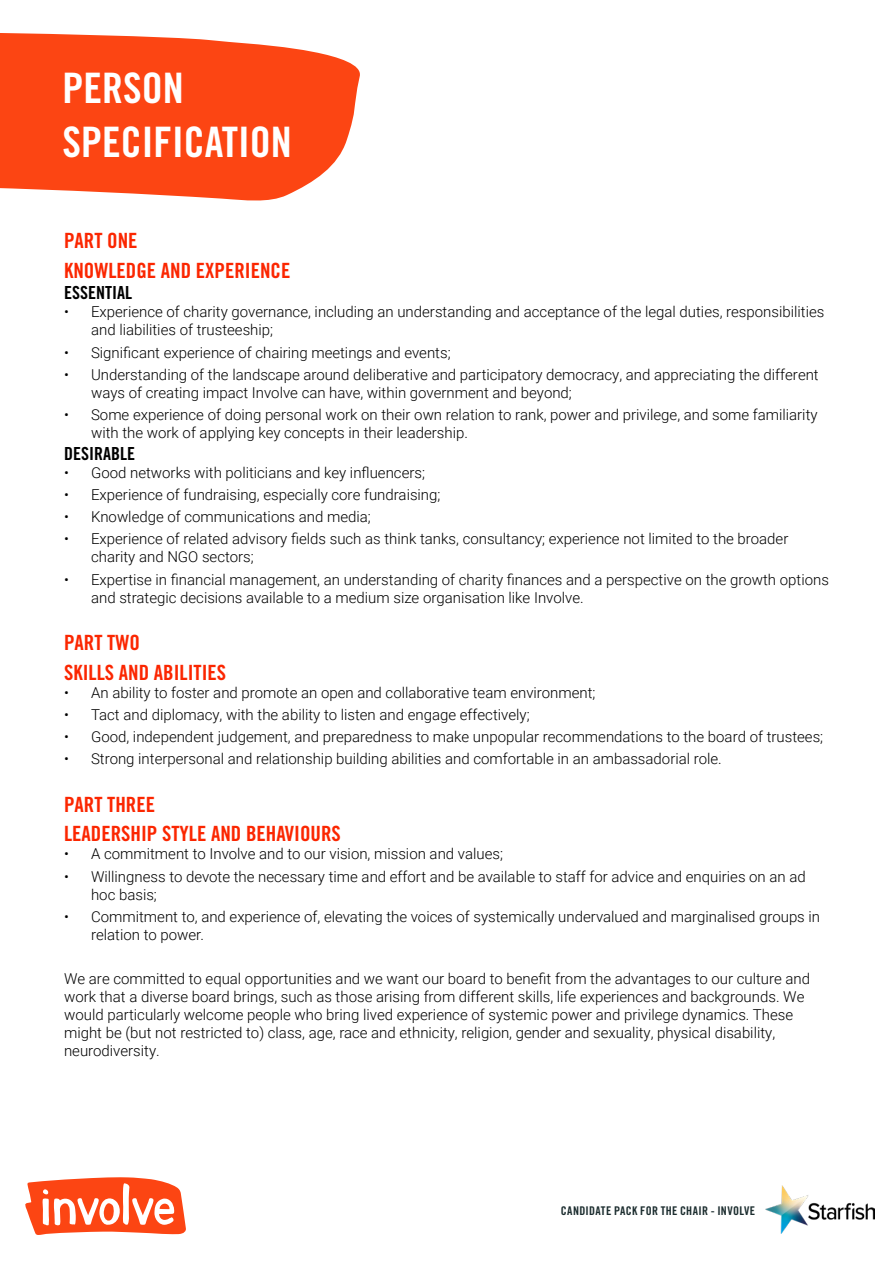
<style>
.page{position:relative;width:893px;height:1263px;background:#fff}
.page>*{position:absolute;margin:0;border:0;box-sizing:border-box;transform-origin:0 0}
.t1{font:42px/54px "Trade Gothic Bold Cond Twenty";color:#fff}
.t2{font:21px/29.4px "Trade Gothic Bold Cond Twenty";color:#fb2600}
.t3{font:18px "Trade Gothic Bold Cond Twenty";color:#000}
.t4{font:300 15px/18px "Roboto";color:#000}
.t5{font:12px "Trade Gothic Bold Cond Twenty";letter-spacing:.025em;color:#1c2d2f}
</style>
<div class="page">
<svg style="left:25px;top:1177px;width:161px;height:58px"></svg>
<img style="left:766px;top:1186px;width:108px;height:48px">
<svg style="left:0;top:33px;width:360px;height:168px;background:#fc592d"></svg>
<h1 class="t1" style="left:62px;top:61px;width:231px">PERSON<br>SPECIFICATION</h1>
<h2 class="t2" style="left:64px;top:226px;width:228px">PART ONE<br>KNOWLEDGE AND EXPERIENCE</h2>
<p class="t3" style="left:64px;top:282px;width:69px">ESSENTIAL</p>
<p class="t4" style="left:91px;top:302px;width:735px;text-indent:-27px">• Experience of charity governance, including an understanding and acceptance of the legal duties, responsibilities and liabilities of trusteeship;</p>
<p class="t4" style="left:64px;top:343px;width:388px">• Significant experience of chairing meetings and events;</p>
<p class="t4" style="left:91px;top:365px;width:729px;text-indent:-27px">• Understanding of the landscape around deliberative and participatory democracy, and appreciating the different ways of creating impact Involve can have, within government and beyond;</p>
<p class="t4" style="left:91px;top:405px;width:728px;text-indent:-27px">• Some experience of doing personal work on their own relation to rank, power and privilege, and some familiarity with the work of applying key concepts in their leadership.</p>
<p class="t3" style="left:64px;top:442px;width:72px">DESIRABLE</p>
<p class="t4" style="left:64px;top:463px;width:362px">• Good networks with politicians and key influencers;</p>
<p class="t4" style="left:64px;top:485px;width:378px">• Experience of fundraising, especially core fundraising;</p>
<p class="t4" style="left:64px;top:507px;width:308px">• Knowledge of communications and media;</p>
<p class="t4" style="left:91px;top:530px;width:699px;text-indent:-27px">• Experience of related advisory fields such as think tanks, consultancy; experience not limited to the broader charity and NGO sectors;</p>
<p class="t4" style="left:91px;top:570px;width:739px;text-indent:-27px">• Expertise in financial management, an understanding of charity finances and a perspective on the growth options and strategic decisions available to a medium size organisation like Involve.</p>
<h2 class="t2" style="left:64px;top:628px;width:164px">PART TWO<br>SKILLS AND ABILITIES</h2>
<p class="t4" style="left:64px;top:683px;width:533px">• An ability to foster and promote an open and collaborative team environment;</p>
<p class="t4" style="left:64px;top:705px;width:467px">• Tact and diplomacy, with the ability to listen and engage effectively;</p>
<p class="t4" style="left:64px;top:727px;width:761px">• Good, independent judgement, and preparedness to make unpopular recommendations to the board of trustees;</p>
<p class="t4" style="left:64px;top:749px;width:659px">• Strong interpersonal and relationship building abilities and comfortable in an ambassadorial role.</p>
<h2 class="t2" style="left:64px;top:789px;width:278px">PART THREE<br>LEADERSHIP STYLE AND BEHAVIOURS</h2>
<p class="t4" style="left:64px;top:844px;width:440px">• A commitment to Involve and to our vision, mission and values;</p>
<p class="t4" style="left:91px;top:867px;width:716px;text-indent:-27px">• Willingness to devote the necessary time and effort and be available to staff for advice and enquiries on an ad hoc basis;</p>
<p class="t4" style="left:91px;top:907px;width:731px;text-indent:-27px">• Commitment to, and experience of, elevating the voices of systemically undervalued and marginalised groups in relation to power.</p>
<p class="t4" style="left:64px;top:969px;width:748px">We are committed to equal opportunities and we want our board to benefit from the advantages to our culture and work that a diverse board brings, such as those arising from different skills, life experiences and backgrounds. We would particularly welcome people who bring lived experience of systemic power and privilege dynamics. These might be (but not restricted to) class, age, race and ethnicity, religion, gender and sexuality, physical disability, neurodiversity.</p>
<p class="t5" style="left:561px;top:1204px;width:196px">CANDIDATE PACK FOR THE CHAIR - INVOLVE</p>
</div>
